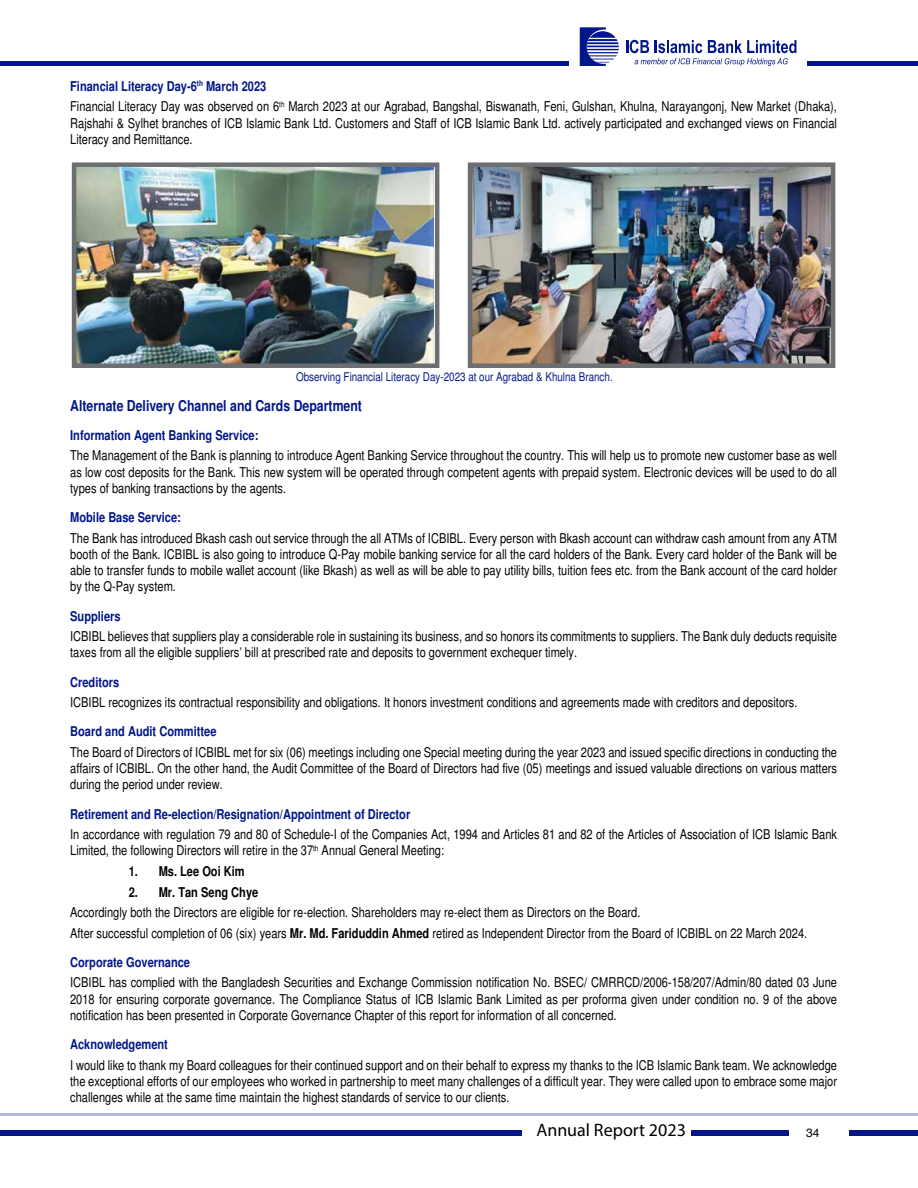
<style>
.page{position:relative;width:918px;height:1188px;background:#fff}
.page>*{position:absolute;margin:0;border:0;box-sizing:border-box;transform-origin:0 0}
.t1{font:18px "Myriad Pro";color:#000}
.t2{font:700 condensed 15px "Helvetica";color:#001689}
.t3{font:condensed 13.5px/16.2px "Helvetica";color:#000}
.t4{font:700 condensed 13.5px "Helvetica";color:#001689}
.t5{font:700 condensed 13.5px "Helvetica";color:#000}
.t6{font:condensed 12px "Helvetica";color:#001689}
.t7{font:12px "Helvetica";color:#000}
.s1{font-weight:700;color:#001689}
.s2{font-weight:700}
</style>
<div class="page">
<div style="left:0;top:61px;width:569px;height:5px;background:#001689"></div>
<div style="left:807px;top:61px;width:111px;height:5px;background:#001689"></div>
<svg style="left:580px;top:27px;width:39px;height:39px"></svg>
<svg style="left:626px;top:40px;width:170px;height:26px"></svg>
<div style="left:0;top:1130px;width:522px;height:6px;background:#001689"></div>
<div style="left:691px;top:1130px;width:98px;height:6px;background:#001689"></div>
<hr style="left:0;top:1113px;width:918px;height:3px;background:#b3b9dc">
<div style="left:850px;top:1130px;width:68px;height:6px;background:#001689"></div>
<img style="left:77px;top:167px;width:357px;height:196px">
<div style="left:72px;top:162px;width:367px;height:206px;border:4px solid #6d6e71"></div>
<img style="left:473px;top:167px;width:357px;height:196px">
<div style="left:468px;top:162px;width:367px;height:206px;border:4px solid #6d6e71"></div>
<p class="t3" style="left:70px;top:76px;width:768px;line-height:20.5px"><span class="s1">Financial Literacy Day-6</span><sup>th</sup> <span class="s1">March 2023<br></span>Financial Literacy Day was observed on 6<sup>th</sup> March 2023 at our Agrabad, Bangshal, Biswanath, Feni, Gulshan, Khulna, Narayangonj, New Market (Dhaka),</p>
<p class="t3" style="left:70px;top:115px;width:768px">Rajshahi &amp; Sylhet branches of ICB Islamic Bank Ltd. Customers and Staff of ICB Islamic Bank Ltd. actively participated and exchanged views on Financial<br>Literacy and Remittance.</p>
<p class="t6" style="left:296px;top:370px;width:318px">Observing Financial Literacy Day-2023 at our Agrabad &amp; Khulna Branch.</p>
<p class="t2" style="left:70px;top:396px;width:293px">Alternate Delivery Channel and Cards Department</p>
<p class="t4" style="left:70px;top:427px;width:190px">Information Agent Banking Service:</p>
<p class="t3" style="left:70px;top:447px;width:768px;text-align:justify">The Management of the Bank is planning to introduce Agent Banking Service throughout the country. This will help us to promote new customer base as well as low cost deposits for the Bank. This new system will be operated through competent agents with prepaid system. Electronic devices will be used to do all types of banking transactions by the agents.</p>
<p class="t4" style="left:70px;top:509px;width:112px">Mobile Base Service:</p>
<p class="t3" style="left:70px;top:530px;width:768px;text-align:justify">The Bank has introduced Bkash cash out service through the all ATMs of ICBIBL. Every person with Bkash account can withdraw cash amount from any ATM booth of the Bank. ICBIBL is also going to introduce Q-Pay mobile banking service for all the card holders of the Bank. Every card holder of the Bank will be able to transfer funds to mobile wallet account (like Bkash) as well as will be able to pay utility bills, tuition fees etc. from the Bank account of the card holder by the Q-Pay system.</p>
<p class="t4" style="left:70px;top:608px;width:52px">Suppliers</p>
<p class="t3" style="left:70px;top:628px;width:768px">ICBIBL believes that suppliers play a considerable role in sustaining its business, and so honors its commitments to suppliers. The Bank duly deducts requisite taxes from all the eligible suppliers’ bill at prescribed rate and deposits to government exchequer timely.</p>
<p class="t4" style="left:70px;top:674px;width:51px">Creditors</p>
<p class="t3" style="left:70px;top:694px;width:729px">ICBIBL recognizes its contractual responsibility and obligations. It honors investment conditions and agreements made with creditors and depositors.</p>
<p class="t4" style="left:70px;top:724px;width:148px">Board and Audit Committee</p>
<p class="t3" style="left:70px;top:744px;width:768px;text-align:justify">The Board of Directors of ICBIBL met for six (06) meetings including one Special meeting during the year 2023 and issued specific directions in conducting the affairs of ICBIBL. On the other hand, the Audit Committee of the Board of Directors had five (05) meetings and issued valuable directions on various matters during the period under review.</p>
<p class="t4" style="left:70px;top:806px;width:342px">Retirement and Re-election/Resignation/Appointment of Director</p>
<p class="t3" style="left:70px;top:826px;width:768px">In accordance with regulation 79 and 80 of Schedule-I of the Companies Act, 1994 and Articles 81 and 82 of the Articles of Association of ICB Islamic Bank<br>Limited, the following Directors will retire in the 37<sup>th</sup> Annual General Meeting:</p>
<p class="t5" style="left:129px;top:863px;width:118px">1. Ms. Lee Ooi Kim</p>
<p class="t5" style="left:129px;top:884px;width:131px">2. Mr. Tan Seng Chye</p>
<p class="t3" style="left:70px;top:902px;width:739px;line-height:20.5px">Accordingly both the Directors are eligible for re-election. Shareholders may re-elect them as Directors on the Board.<br>After successful completion of 06 (six) years <span class="s2">Mr. Md. Fariduddin Ahmed</span> retired as Independent Director from the Board of ICBIBL on 22 March 2024.</p>
<p class="t4" style="left:70px;top:954px;width:121px">Corporate Governance</p>
<p class="t3" style="left:70px;top:974px;width:768px;text-align:justify">ICBIBL has complied with the Bangladesh Securities and Exchange Commission notification No. BSEC/ CMRRCD/2006-158/207/Admin/80 dated 03 June 2018 for ensuring corporate governance. The Compliance Status of ICB Islamic Bank Limited as per proforma given under condition no. 9 of the above notification has been presented in Corporate Governance Chapter of this report for information of all concerned.</p>
<p class="t4" style="left:70px;top:1036px;width:99px">Acknowledgement</p>
<p class="t3" style="left:70px;top:1057px;width:768px;text-align:justify">I would like to thank my Board colleagues for their continued support and on their behalf to express my thanks to the ICB Islamic Bank team. We acknowledge the exceptional efforts of our employees who worked in partnership to meet many challenges of a difficult year. They were called upon to embrace some major challenges while at the same time maintain the highest standards of service to our clients.</p>
<h1 class="t1" style="left:536px;top:1119px;width:151px">Annual Report 2023</h1>
<p class="t7" style="left:806px;top:1123px;width:15px">34</p>
</div>
